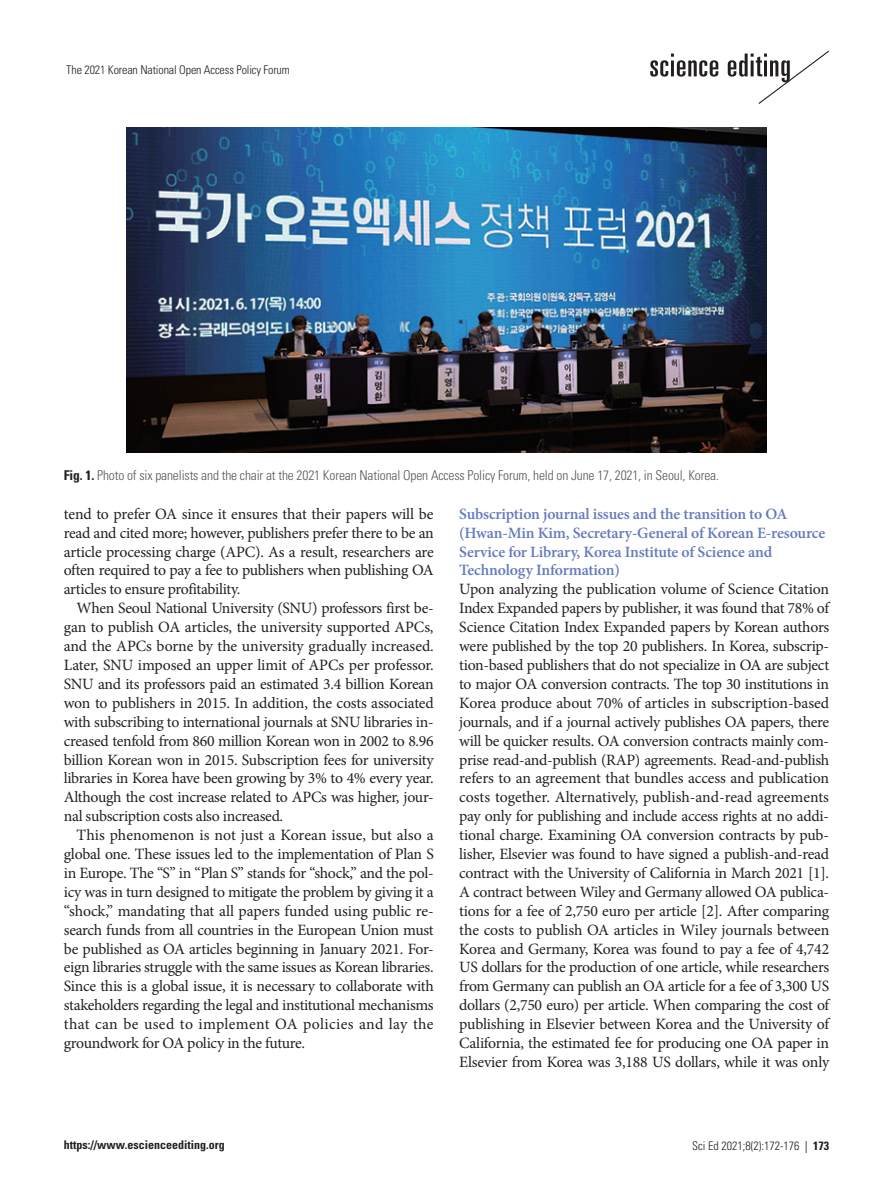
<style>
.page{position:relative;width:893px;height:1191px;background:#fff}
.page>*{position:absolute;margin:0;border:0;box-sizing:border-box;transform-origin:0 0}
.본문{font:15.75px/18.9px "Minion Pro";letter-spacing:-.02em;color:#231f20;text-align:justify}
.본문중제목{font:600 15.75px/18.9px "Minion Pro";letter-spacing:-.01em;color:#647bbd}
.표제목그림설명{font:300 condensed 13.5px "Univers LT Std";letter-spacing:-.01em;color:#57585a}
.t1{font:300 condensed 12px "Univers LT Std";letter-spacing:-.01em;color:#231f20}
.t2{font:700 condensed 12px "Univers LT Std";color:#231f20}
.s1{font-weight:700;color:#231f20}
.s2{font-weight:400}
.s3{font-weight:700}
</style>
<div class="page">
<svg style="left:650px;top:50px;width:179px;height:54px"></svg>
<img style="left:127px;top:128px;width:639px;height:324px">
<p class="t1" style="left:66px;top:62px;width:225px">The 2021 Korean National Open Access Policy Forum</p>
<p class="표제목그림설명" style="left:64px;top:467px;width:657px"><span class="s1">Fig. 1.</span> Photo of six panelists and the chair at the 2021 Korean National Open Access Policy Forum, held on June 17, 2021, in Seoul, Korea.</p>
<p class="본문" style="left:64px;top:504px;width:371px">tend to prefer OA since it ensures that their papers will be read and cited more; however, publishers prefer there to be an article processing charge (APC). As a result, researchers are often required to pay a fee to publishers when publishing OA articles to ensure profitability.</p>
<p class="본문" style="left:64px;top:599px;width:372px;text-indent:13px">When Seoul National University (SNU) professors first be&shy;gan to publish OA articles, the university supported APCs, and the APCs borne by the university gradually increased.<br>Later, SNU imposed an upper limit of APCs per professor.<br>SNU and its professors paid an estimated 3.4 billion Korean won to publishers in 2015. In addition, the costs associated with subscribing to international journals at SNU libraries in&shy;creased tenfold from 860 million Korean won in 2002 to 8.96 billion Korean won in 2015. Subscription fees for university libraries in Korea have been growing by 3% to 4% every year.<br>Although the cost increase related to APCs was higher, jour&shy;nal subscription costs also increased.</p>
<p class="본문" style="left:64px;top:825px;width:372px;text-indent:13px">This phenomenon is not just a Korean issue, but also a global one. These issues led to the implementation of Plan S in Europe. The “S” in “Plan S” stands for “shock,” and the pol&shy;icy was in turn designed to mitigate the problem by giving it a “shock,” mandating that all papers funded using public re&shy;search funds from all countries in the European Union must be published as OA articles beginning in January 2021. For&shy;eign libraries struggle with the same issues as Korean libraries.<br>Since this is a global issue, it is necessary to collaborate with stakeholders regarding the legal and institutional mechanisms that can be used to implement OA policies and lay the groundwork for OA policy in the future.</p>
<p class="본문중제목" style="left:459px;top:504px;width:367px">Subscription journal issues and the transition to OA (Hwan-Min Kim, Secretary-General of Korean E-resource Service for Library, Korea Institute of Science and Technology Information)</p>
<p class="본문" style="left:459px;top:580px;width:372px">Upon analyzing the publication volume of Science Citation Index Expanded papers by publisher, it was found that 78% of Science Citation Index Expanded papers by Korean authors were published by the top 20 publishers. In Korea, subscrip&shy;tion-based publishers that do not specialize in OA are subject to major OA conversion contracts. The top 30 institutions in Korea produce about 70% of articles in subscription-based journals, and if a journal actively publishes OA papers, there will be quicker results. OA conversion contracts mainly com&shy;prise read-and-publish (RAP) agreements. Read-and-publish refers to an agreement that bundles access and publication costs together. Alternatively, publish-and-read agreements pay only for publishing and include access rights at no addi&shy;tional charge. Examining OA conversion contracts by pub&shy;lisher, Elsevier was found to have signed a publish-and-read contract with the University of California in March 2021 [1].<br>A contract between Wiley and Germany allowed OA publica&shy;tions for a fee of 2,750 euro per article [2]. After comparing the costs to publish OA articles in Wiley journals between Korea and Germany, Korea was found to pay a fee of 4,742<br>US dollars for the production of one article, while researchers from Germany can publish an OA article for a fee of 3,300 US dollars (2,750 euro) per article. When comparing the cost of publishing in Elsevier between Korea and the University of California, the estimated fee for producing one OA paper in Elsevier from Korea was 3,188 US dollars, while it was only</p>
<p class="t2" style="left:64px;top:1137px;width:162px">https://www.escienceediting.org</p>
<p class="t1" style="left:692px;top:1138px;width:138px">Sci Ed 2021;8(2):172-176 <span class="s2">|</span> <span class="s3">173</span></p>
</div>
